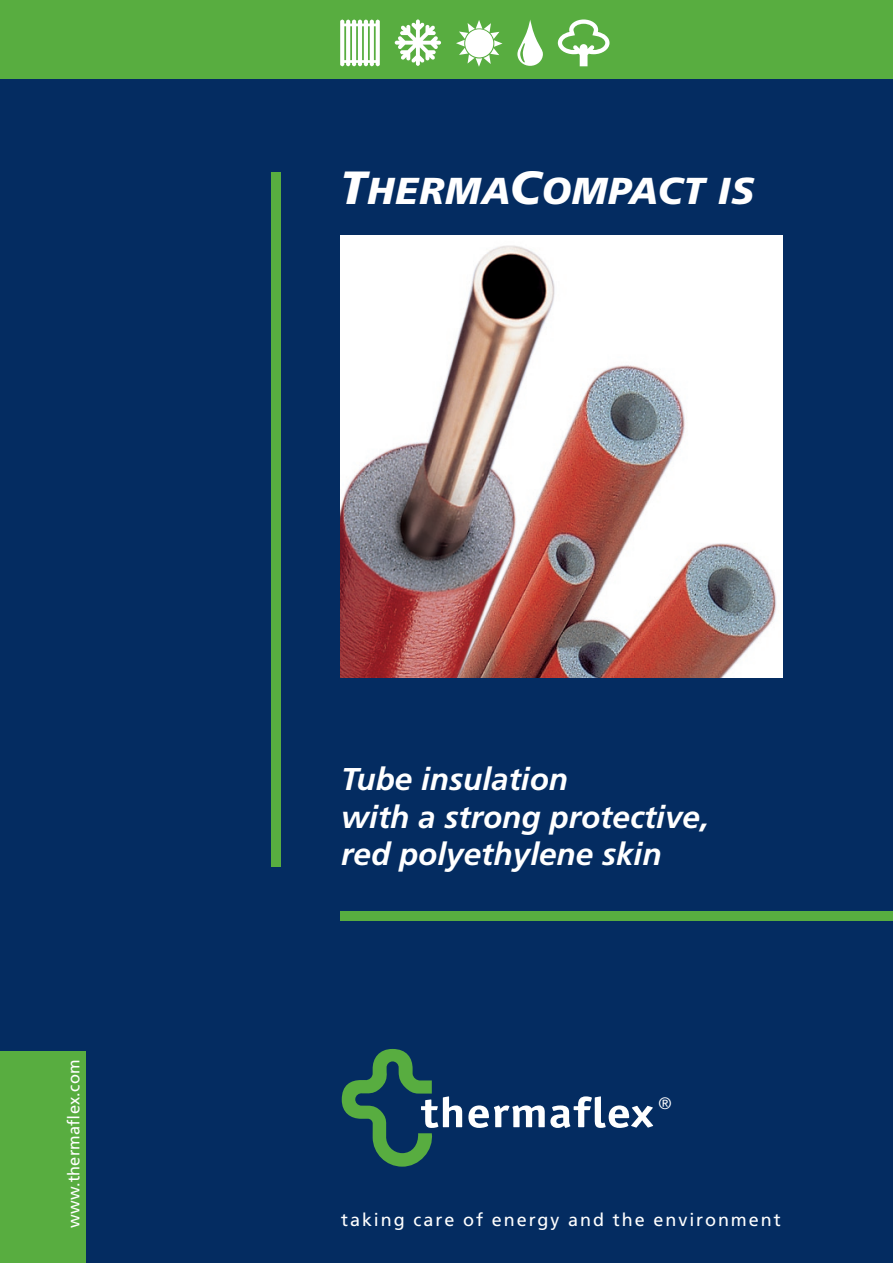
<style>
.page{position:relative;width:893px;height:1263px;background:#fff}
.page>*{position:absolute;margin:0;border:0;box-sizing:border-box;transform-origin:0 0}
.t1{font:italic 900 37.5px "Frutiger";letter-spacing:.025em;color:#fff}
.t2{font:italic 700 31.5px/37.5px "Frutiger";color:#fff}
.t3{font:18px "Frutiger";letter-spacing:.105em;color:#fff}
.t4{font:16.5px "Frutiger";letter-spacing:.015em;color:#fff}
.t5{font:300 16.5px "Frutiger";color:#fff}
.s1{font-size:46.5px}
</style>
<div class="page">
<div style="left:0;top:75px;width:893px;height:1188px;background:#042c61"></div>
<div style="left:0;top:1051px;width:86px;height:212px;background:#58ad40"></div>
<div style="left:0;top:0;width:893px;height:78px;background:#58ad40"></div>
<svg style="left:342px;top:1049px;width:120px;height:118px"></svg>
<svg style="left:468px;top:1096px;width:185px;height:32px"></svg>
<div style="left:340px;top:911px;width:553px;height:10px;background:#58ad40"></div>
<img style="left:340px;top:236px;width:442px;height:441px">
<svg style="left:340px;top:19px;width:40px;height:47px;background:#d2e9cc"></svg>
<svg style="left:517px;top:20px;width:26px;height:46px"></svg>
<svg style="left:395px;top:19px;width:46px;height:47px"></svg>
<svg style="left:558px;top:19px;width:51px;height:47px"></svg>
<svg style="left:456px;top:20px;width:46px;height:47px"></svg>
<div style="left:271px;top:173px;width:10px;height:694px;background:#58ad40"></div>
<p class="t4" style="left:64px;top:1228px;width:170px;rotate:-90deg">www.thermaflex.com</p>
<p class="t1" style="left:340px;top:169px;width:415px"><span class="s1">T</span>HERMA<span class="s1">C</span>OMPACT IS</p>
<p class="t2" style="left:341px;top:761px;width:369px">Tube insulation<br>with a strong protective, red polyethylene skin</p>
<p class="t5" style="left:659px;top:1094px;width:15px">®</p>
<p class="t3" style="left:341px;top:1209px;width:441px">taking care of energy and the environment</p>
</div>
